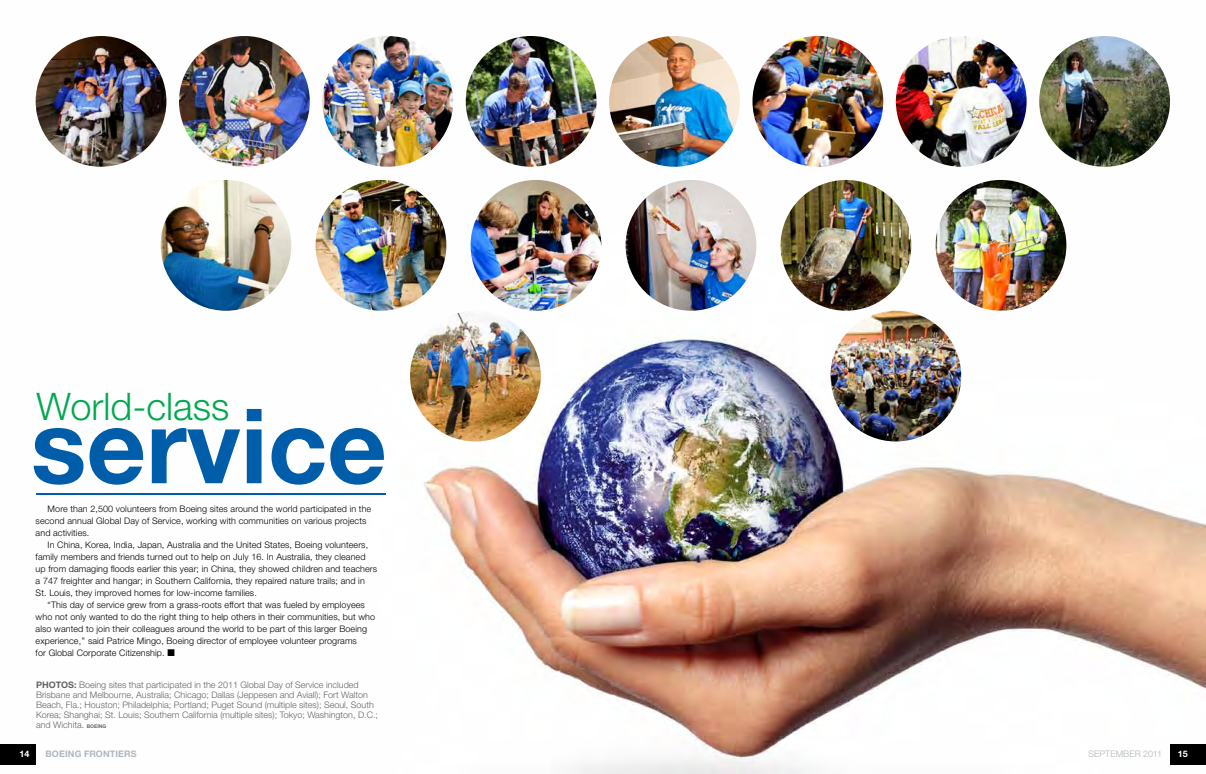
<style>
.page{position:relative;width:1206px;height:774px;background:#fff}
.page>*{position:absolute;margin:0;border:0;box-sizing:border-box;transform-origin:0 0}
.t1{font:700 104px "Helvetica Neue LT Std";color:#005daa}
.t2{font:300 38px "Helvetica Neue LT Std";color:#00a94f}
.t3{font:300 9px/12px "Helvetica Neue LT Std";letter-spacing:.01em;color:#000}
.t4{font:300 9px/10px "Helvetica Neue LT Std";color:#636466}
.t5{font:700 9px "Helvetica Neue LT Std";letter-spacing:.015em;color:#b0b7bc}
.t6{font:300 9px "Helvetica Neue LT Std";color:#b0b7bc}
.t7{font:700 9px "Helvetica Neue LT Std";color:#fff}
.s1{font-weight:700}
.s2{font-weight:700;font-size:5px}
</style>
<div class="page">
<img style="left:0;top:36px;width:1206px;height:738px">
<div style="left:1170px;top:744px;width:36px;height:20px;background:#000"></div>
<div style="left:0;top:744px;width:36px;height:20px;background:#000"></div>
<hr style="left:36px;top:493px;width:350px;height:2px;background:#005daa">
<img style="left:36px;top:36px;width:130px;height:131px;border-radius:65px">
<img style="left:410px;top:311px;width:131px;height:130px;border-radius:65px">
<img style="left:609px;top:36px;width:131px;height:131px;border-radius:65px">
<img style="left:626px;top:180px;width:130px;height:131px;border-radius:65px">
<img style="left:179px;top:36px;width:131px;height:131px;border-radius:65px">
<img style="left:161px;top:180px;width:130px;height:131px;border-radius:65px">
<img style="left:752px;top:36px;width:131px;height:131px;border-radius:65px">
<img style="left:781px;top:180px;width:130px;height:131px;border-radius:65px">
<img style="left:322px;top:36px;width:131px;height:131px;border-radius:65px">
<img style="left:316px;top:180px;width:130px;height:131px;border-radius:65px">
<img style="left:1039px;top:36px;width:131px;height:131px;border-radius:65px">
<img style="left:896px;top:36px;width:131px;height:131px;border-radius:65px">
<img style="left:936px;top:180px;width:130px;height:131px;border-radius:65px">
<img style="left:466px;top:36px;width:131px;height:131px;border-radius:65px">
<img style="left:471px;top:180px;width:130px;height:131px;border-radius:65px">
<img style="left:830px;top:311px;width:131px;height:130px;border-radius:65px">
<h2 class="t2" style="left:37px;top:383px;width:194px">World-class</h2>
<h1 class="t1" style="left:31px;top:382px;width:358px">service</h1>
<p class="t3" style="left:36px;top:503px;width:337px;text-indent:12px">More than 2,500 volunteers from Boeing sites around the world participated in the second annual Global Day of Service, working with communities on various projects and activities.</p>
<p class="t3" style="left:36px;top:539px;width:343px;text-indent:12px">In China, Korea, India, Japan, Australia and the United States, Boeing volunteers, family members and friends turned out to help on July 16. In Australia, they cleaned up from damaging floods earlier this year; in China, they showed children and teachers a 747 freighter and hangar; in Southern California, they repaired nature trails; and in St. Louis, they improved homes for low-income families.</p>
<p class="t3" style="left:36px;top:599px;width:341px;text-indent:12px">“This day of service grew from a grass-roots effort that was fueled by employees who not only wanted to do the right thing to help others in their communities, but who also wanted to join their colleagues around the world to be part of this larger Boeing experience,’’ said Patrice Mingo, Boeing director of employee volunteer programs<br>for Global Corporate Citizenship. ■</p>
<p class="t4" style="left:36px;top:680px;width:344px"><span class="s1">PHOTOS:</span> Boeing sites that participated in the 2011 Global Day of Service included Brisbane and Melbourne, Australia; Chicago; Dallas (Jeppesen and Aviall); Fort Walton Beach, Fla.; Houston; Philadelphia; Portland; Puget Sound (multiple sites); Seoul, South Korea; Shanghai; St. Louis; Southern California (multiple sites); Tokyo; Washington, D.C.; and Wichita. <span class="s2">BOEING</span></p>
<p class="t7" style="left:20px;top:748px;width:12px">14</p>
<p class="t5" style="left:46px;top:749px;width:93px">BOEING FRONTIERS</p>
<p class="t6" style="left:1088px;top:749px;width:75px">SEPTEMBER 2011</p>
<p class="t7" style="left:1178px;top:748px;width:12px">15</p>
</div>
